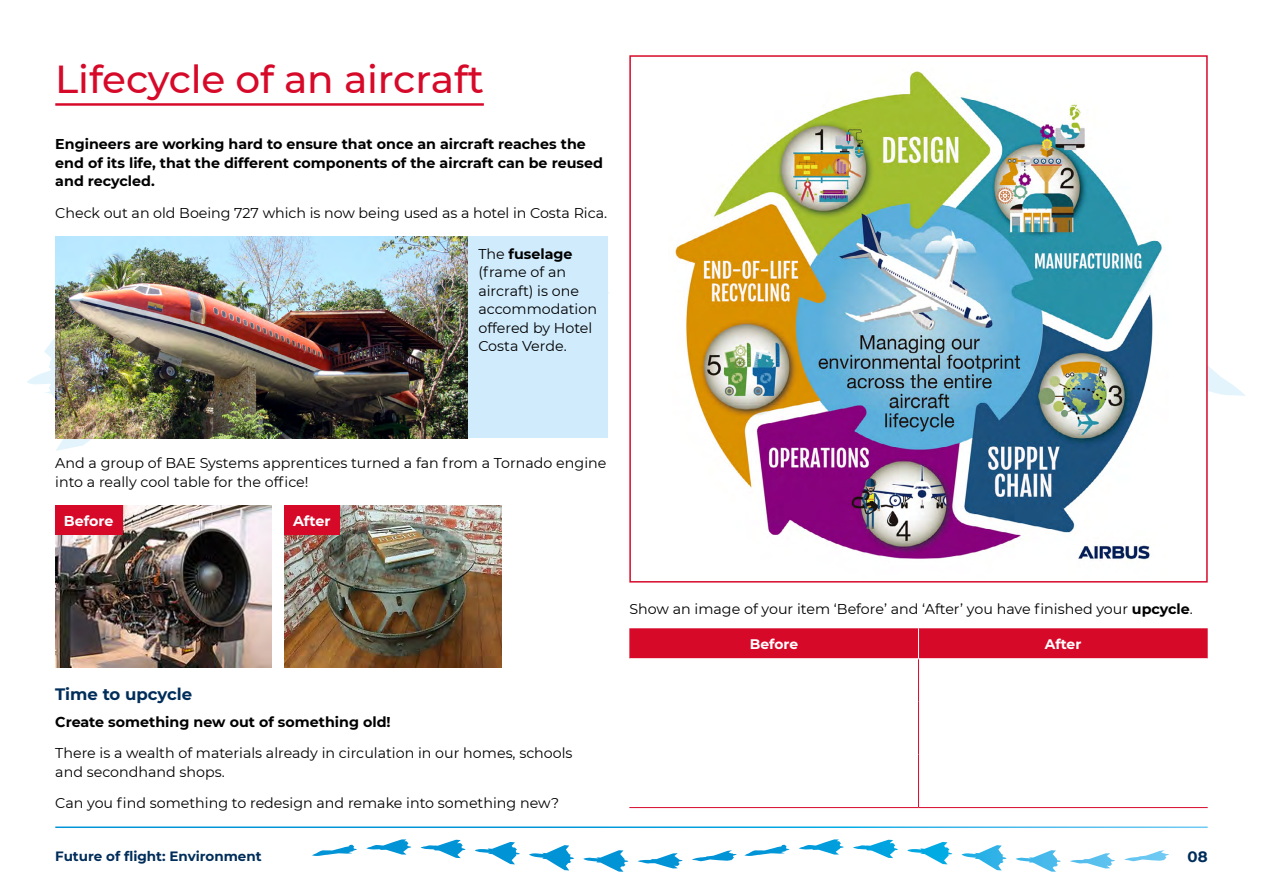
<style>
.page{position:relative;width:1263px;height:893px;background:#fff}
.page>*{position:absolute;margin:0;border:0;box-sizing:border-box;transform-origin:0 0}
.t1{font:500 39px "Montserrat";letter-spacing:-.005em;color:#d70929}
.t2{font:700 16.5px "Montserrat";color:#002d5a}
.t3{font:700 15px "Montserrat";color:#002d5a}
.t4{font:14.25px/18.6px "Montserrat";color:#000}
.t5{font:700 14.25px/18.6px "Montserrat";color:#000}
.t6{font:700 14.25px "Montserrat";color:#fff}
.t7{font:700 13.8px "Montserrat";color:#fff}
.t8{font:700 13.5px "Montserrat";color:#002d5a}
.s1{font-weight:700}
</style>
<div class="page">
<svg style="left:27px;top:292px;width:1218px;height:263px"></svg>
<svg style="left:744px;top:839px;width:208px;height:25px"></svg>
<div style="left:630px;top:56px;width:577px;height:526px;background:#fff"></div>
<img style="left:673px;top:71px;width:489px;height:489px">
<div style="left:629px;top:55px;width:579px;height:528px;border:2px solid #d70929"></div>
<hr style="left:55px;top:103px;width:429px;height:3px;background:#d70929">
<div style="left:629px;top:628px;width:579px;height:30px;background:#d70929"></div>
<hr style="left:918px;top:659px;width:1px;height:42px;background:#d70929">
<hr style="left:918px;top:701px;width:1px;height:53px;background:#d70929">
<hr style="left:918px;top:754px;width:1px;height:53px;background:#d70929">
<hr style="left:918px;top:628px;width:1px;height:30px;background:#fff">
<hr style="left:629px;top:807px;width:289px;height:1px;background:#d70929">
<hr style="left:918px;top:807px;width:290px;height:1px;background:#d70929">
<img style="left:55px;top:236px;width:413px;height:202px">
<img style="left:55px;top:505px;width:217px;height:163px">
<img style="left:285px;top:505px;width:216px;height:163px">
<div style="left:55px;top:505px;width:67px;height:29px;background:#d70929"></div>
<div style="left:285px;top:505px;width:55px;height:29px;background:#d70929"></div>
<div style="left:468px;top:236px;width:140px;height:202px;background:#d0ebfc"></div>
<h1 class="t1" style="left:55px;top:52px;width:430px">Lifecycle of an aircraft</h1>
<p class="t5" style="left:55px;top:134px;width:549px">Engineers are working hard to ensure that once an aircraft reaches the end of its life, that the different components of the aircraft can be reused and recycled.</p>
<p class="t4" style="left:55px;top:203px;width:553px">Check out an old Boeing 727 which is now being used as a hotel in Costa Rica.</p>
<p class="t4" style="left:478px;top:244px;width:120px">The <span class="s1">fuselage </span>(frame of an aircraft) is one accommodation offered by Hotel<br>Costa Verde.</p>
<p class="t4" style="left:55px;top:453px;width:553px">And a group of BAE Systems apprentices turned a fan from a Tornado engine into a really cool table for the office!</p>
<p class="t6" style="left:64px;top:510px;width:51px">Before</p>
<p class="t6" style="left:293px;top:510px;width:39px">After</p>
<p class="t2" style="left:55px;top:682px;width:138px">Time to upcycle</p>
<p class="t5" style="left:55px;top:712px;width:337px">Create something new out of something old!</p>
<p class="t4" style="left:55px;top:743px;width:519px">There is a wealth of materials already in circulation in our homes, schools and secondhand shops.</p>
<p class="t4" style="left:55px;top:793px;width:505px">Can you find something to redesign and remake into something new?</p>
<p class="t4" style="left:629px;top:599px;width:565px">Show an image of your item ‘Before’ and ‘After’ you have finished your <span class="s1">upcycle</span>.</p>
<p class="t7" style="left:750px;top:635px;width:50px">Before</p>
<p class="t7" style="left:1045px;top:635px;width:38px">After</p>
<p class="t8" style="left:55px;top:847px;width:208px">Future of flight: Environment</p>
<p class="t3" style="left:1187px;top:846px;width:22px">08</p>
</div>
